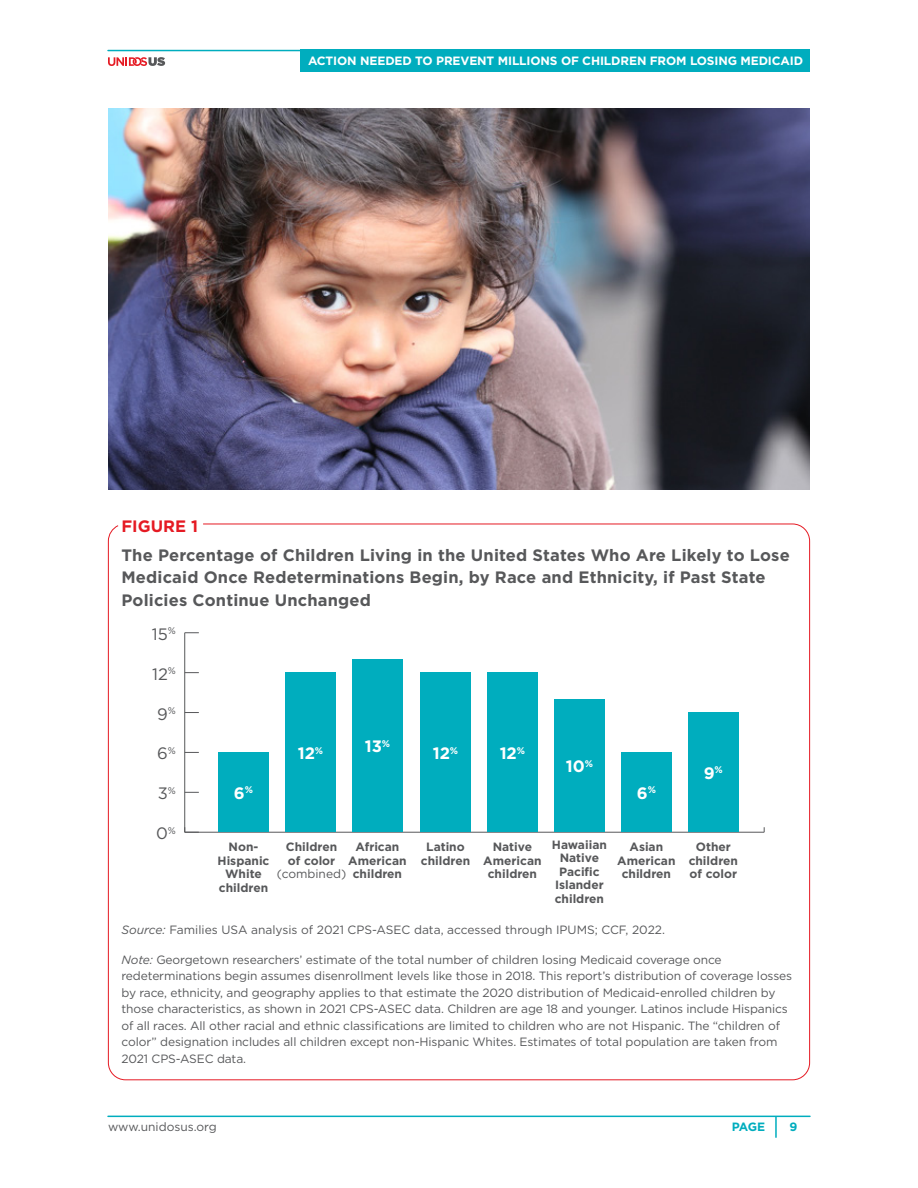
<style>
.page{position:relative;width:918px;height:1188px;background:#fff}
.page>*{position:absolute;margin:0;border:0;box-sizing:border-box;transform-origin:0 0}
.t1{font:700 16.5px/22.5px "Gotham";letter-spacing:.01em;color:#57585a}
.t2{font:700 16.5px "Gotham";color:#fff}
.t3{font:16.5px "Gotham";color:#57585a}
.t4{font:700 16.5px "Gotham";color:#e51a23}
.Source{font:12px/16.5px "Gotham";letter-spacing:-.01em;color:#57585a}
.t5{font:700 12px/13.5px "Gotham";color:#57585a;text-align:center}
.t6{font:700 12px "Gotham";letter-spacing:-.01em;color:#fff}
.t7{font:700 12px "Gotham";color:#00adbe}
.t8{font:700 9.6px "Gotham";color:#fff}
.s1{font-weight:400}
.s2{font-style:italic}
</style>
<div class="page">
<hr style="left:775px;top:1116px;width:2px;height:22px;background:#00adbe">
<hr style="left:108px;top:1116px;width:702px;height:1px;background:#00adbe">
<div style="left:300px;top:50px;width:510px;height:22px;background:#00adbe"></div>
<hr style="left:108px;top:50px;width:701px;height:1px;background:#00adbe">
<svg style="left:108px;top:57px;width:57px;height:9px"></svg>
<svg style="left:108px;top:524px;width:702px;height:556px"></svg>
<div style="left:123px;top:612px;width:665px;height:286px;background:#fff"></div>
<hr style="left:185px;top:832px;width:579px;height:1px;background:#57585a">
<hr style="left:184px;top:633px;width:1px;height:199px;background:#57585a">
<svg style="left:184px;top:827px;width:15px;height:6px"></svg>
<svg style="left:185px;top:792px;width:14px;height:1px"></svg>
<svg style="left:185px;top:752px;width:14px;height:1px"></svg>
<svg style="left:185px;top:712px;width:14px;height:1px"></svg>
<svg style="left:185px;top:672px;width:14px;height:1px"></svg>
<svg style="left:185px;top:632px;width:14px;height:1px"></svg>
<div style="left:688px;top:713px;width:51px;height:119px;background:#00adbe"></div>
<div style="left:621px;top:752px;width:51px;height:80px;background:#00adbe"></div>
<div style="left:554px;top:699px;width:51px;height:133px;background:#00adbe"></div>
<div style="left:487px;top:673px;width:51px;height:159px;background:#00adbe"></div>
<div style="left:420px;top:673px;width:51px;height:159px;background:#00adbe"></div>
<div style="left:353px;top:659px;width:50px;height:173px;background:#00adbe"></div>
<div style="left:285px;top:673px;width:51px;height:159px;background:#00adbe"></div>
<div style="left:218px;top:752px;width:51px;height:80px;background:#00adbe"></div>
<img style="left:108px;top:108px;width:702px;height:381px">
<p class="t6" style="left:308px;top:53px;width:497px">ACTION NEEDED TO PREVENT MILLIONS OF CHILDREN FROM LOSING MEDICAID</p>
<p class="t4" style="left:122px;top:515px;width:78px">FIGURE 1</p>
<p class="t1" style="left:122px;top:544px;width:670px">The Percentage of Children Living in the United States Who Are Likely to Lose<br>Medicaid Once Redeterminations Begin, by Race and Ethnicity, if Past State<br>Policies Continue Unchanged</p>
<p class="t3" style="left:152px;top:623px;width:26px">15<sup>%</sup></p>
<p class="t3" style="left:152px;top:663px;width:25px">12<sup>%</sup></p>
<p class="t3" style="left:157px;top:703px;width:20px">9<sup>%</sup></p>
<p class="t3" style="left:157px;top:743px;width:20px">6<sup>%</sup></p>
<p class="t3" style="left:158px;top:783px;width:20px">3<sup>%</sup></p>
<p class="t3" style="left:156px;top:823px;width:21px">0<sup>%</sup></p>
<p class="t2" style="left:234px;top:782px;width:21px">6<sup>%</sup></p>
<p class="t8" style="left:382px;top:737px;width:10px">%</p>
<p class="t2" style="left:365px;top:735px;width:19px">13</p>
<p class="t8" style="left:450px;top:744px;width:10px">%</p>
<p class="t2" style="left:298px;top:742px;width:27px">12<sup>%</sup></p>
<p class="t2" style="left:433px;top:742px;width:19px">12</p>
<p class="t2" style="left:500px;top:742px;width:27px">12<sup>%</sup></p>
<p class="t2" style="left:566px;top:755px;width:29px">10<sup>%</sup></p>
<p class="t2" style="left:637px;top:782px;width:21px">6<sup>%</sup></p>
<p class="t2" style="left:704px;top:762px;width:21px">9<sup>%</sup></p>
<p class="t5" style="left:277px;top:840px;width:71px">Children<br>of color <span class="s1">(combined)</span></p>
<p class="t5" style="left:552px;top:838px;width:57px">Hawaiian<br>Native<br>Pacific<br>Islander children</p>
<p class="t5" style="left:348px;top:840px;width:60px">African<br>American children</p>
<p class="t5" style="left:421px;top:840px;width:51px">Latino children</p>
<p class="t5" style="left:617px;top:840px;width:60px">Asian<br>American children</p>
<p class="t5" style="left:689px;top:840px;width:51px">Other children of color</p>
<p class="t5" style="left:218px;top:840px;width:53px">Non-<br>Hispanic<br>White children</p>
<p class="t5" style="left:483px;top:840px;width:60px">Native<br>American children</p>
<p class="Source" style="left:122px;top:921px;width:545px"><span class="s2">Source:</span> Families USA analysis of 2021 CPS-ASEC data, accessed through IPUMS; CCF, 2022.</p>
<p class="Source" style="left:122px;top:951px;width:672px"><span class="s2">Note:</span> Georgetown researchers’ estimate of the total number of children losing Medicaid coverage once redeterminations begin assumes disenrollment levels like those in 2018. This report’s distribution of coverage losses by race, ethnicity, and geography applies to that estimate the 2020 distribution of Medicaid-enrolled children by those characteristics, as shown in 2021 CPS-ASEC data. Children are age 18 and younger. Latinos include Hispanics of all races. All other racial and ethnic classifications are limited to children who are not Hispanic. The “children of color” designation includes all children except non-Hispanic Whites. Estimates of total population are taken from 2021 CPS-ASEC data.</p>
<p class="Source" style="left:108px;top:1119px;width:110px">www.unidosus.org</p>
<p class="t7" style="left:732px;top:1119px;width:35px">PAGE</p>
<p class="t7" style="left:790px;top:1119px;width:9px">9</p>
</div>
